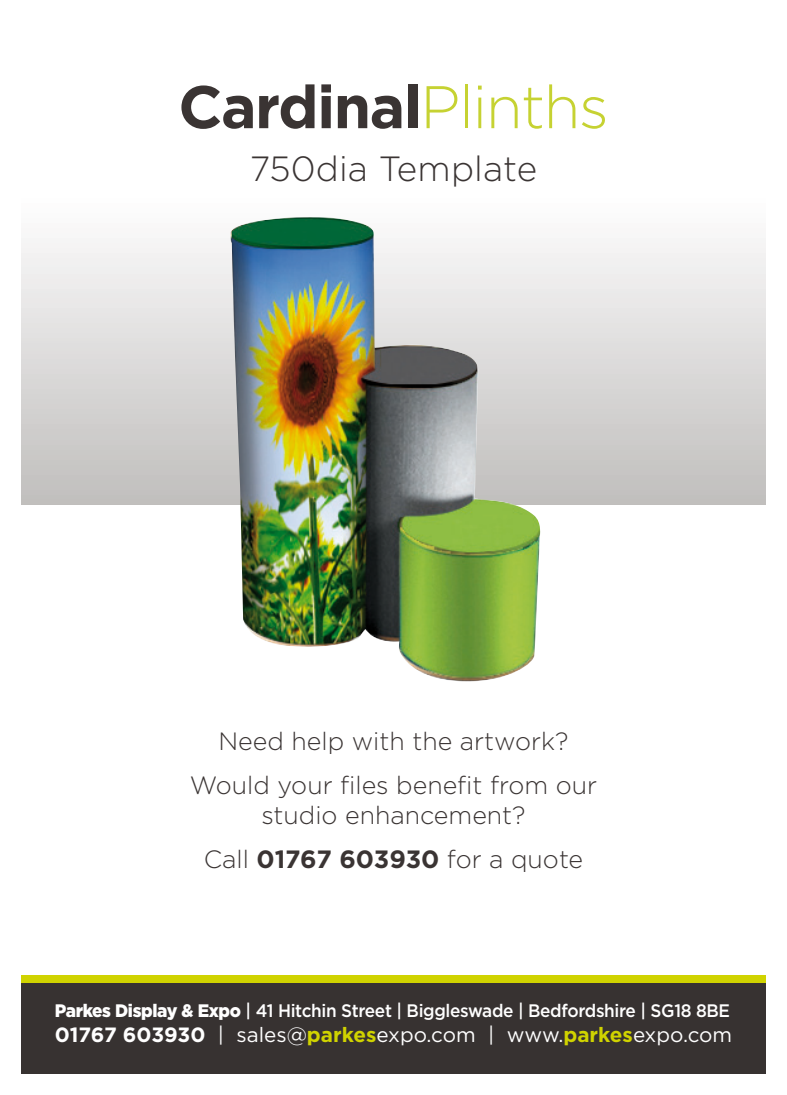
<style>
.page{position:relative;width:787px;height:1095px;background:#fff}
.page>*{position:absolute;margin:0;border:0;box-sizing:border-box;transform-origin:0 0}
.t1{font:700 60px "Gotham";letter-spacing:-.025em;color:#3a3433}
.t2{font:300 35px "Gotham";letter-spacing:.005em;color:#3a3433}
.t3{font:300 25px/44.1px "Gotham";color:#3a3433;text-align:center}
.t4{font:20.62px "Gotham";color:#fff}
.t5{font:500 18.12px "Gotham";letter-spacing:-.02em;color:#fff;scale:.95 1}
.s1{font-weight:300;color:#c6d232}
.s2{font-weight:700}
.s3{font-weight:900}
.s4{font-weight:700;color:#d0d300}
</style>
<div class="page">
<div style="left:21px;top:97px;width:744px;height:408px;background:linear-gradient(to bottom,#fff,#c3c1c0)"></div>
<div style="left:21px;top:983px;width:744px;height:91px;background:#373231"></div>
<div style="left:21px;top:975px;width:744px;height:8px;background:#d0d300"></div>
<img style="left:230px;top:217px;width:312px;height:465px">
<h1 class="t1" style="left:178px;top:80px;width:432px">Cardinal<span class="s1">Plinths</span></h1>
<h2 class="t2" style="left:250px;top:153px;width:289px">750dia Template</h2>
<p class="t3" style="left:190px;top:720px;width:409px">Need help with the artwork?<br>Would your files benefit from our</p>
<p class="t3" style="left:204px;top:795px;width:381px">studio enhancement?<br>Call <span class="s2">01767 603930</span> for a quote</p>
<p class="t5" style="left:55px;top:1002px;width:712px"><span class="s3">Parkes Display &amp; Expo</span> | 41 Hitchin Street | Biggleswade | Bedfordshire | SG18 8BE</p>
<p class="t4" style="left:55px;top:1026px;width:679px"><span class="s2">01767 603930</span> | sales@<span class="s4">parkes</span>expo.com | www.<span class="s4">parkes</span>expo.com</p>
</div>
